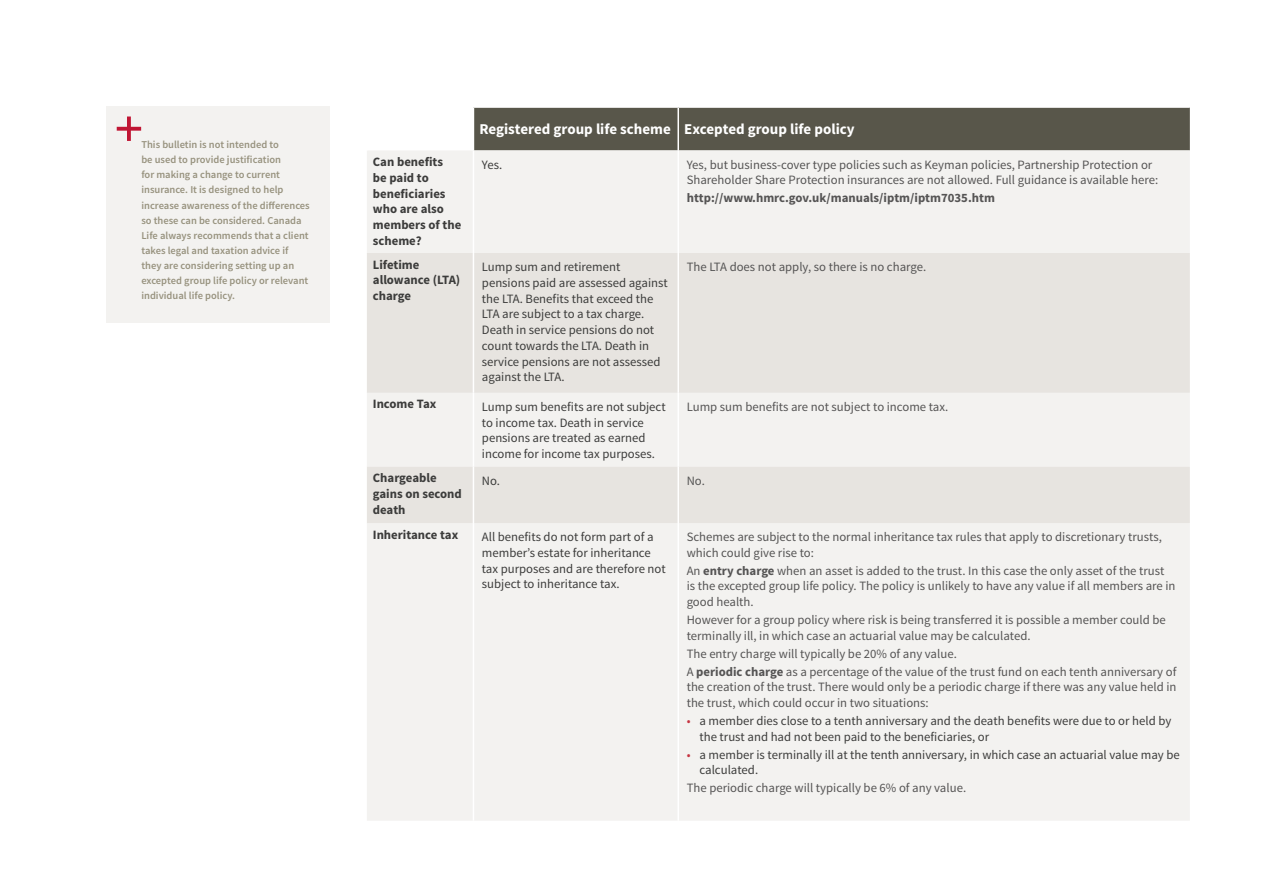
<style>
.page{position:relative;width:1263px;height:893px;background:#fff}
.page>*{position:absolute;margin:0;border:0;box-sizing:border-box;transform-origin:0 0}
.t1{font:700 15px "Source Sans Pro";color:#fff}
.t2{font:12.75px/15.8px "Source Sans Pro";color:#555454}
.t3{font:12.75px/15.8px "Source Sans Pro";color:#3c3c3b}
.t4{font:700 12.75px/15.8px "Source Sans Pro";color:#3c3c3b}
.t5{font:700 12.75px "Source Sans Pro";color:#555454}
.t6{font:600 10.5px/15px "Source Sans Pro";color:#97927e}
.s1{font-weight:700}
.s2{color:#c63441}
</style>
<div class="page">
<div style="left:474px;top:108px;width:716px;height:42px;background:#58564a"></div>
<div style="left:367px;top:150px;width:823px;height:671px;background:#f3f2f0"></div>
<svg style="left:367px;top:253px;width:823px;height:270px;fill:#e7e4e0"></svg>
<hr style="left:677px;top:108px;width:2px;height:42px;background:#fff">
<hr style="left:677px;top:150px;width:2px;height:103px;background:#fff">
<hr style="left:677px;top:253px;width:2px;height:140px;background:#fff">
<hr style="left:677px;top:393px;width:2px;height:74px;background:#fff">
<hr style="left:677px;top:467px;width:2px;height:56px;background:#fff">
<hr style="left:677px;top:523px;width:2px;height:298px;background:#fff">
<hr style="left:473px;top:150px;width:1px;height:103px;background:#fff">
<hr style="left:473px;top:253px;width:1px;height:140px;background:#fff">
<hr style="left:473px;top:393px;width:1px;height:74px;background:#fff">
<hr style="left:473px;top:467px;width:1px;height:56px;background:#fff">
<hr style="left:473px;top:523px;width:1px;height:298px;background:#fff">
<div style="left:106px;top:106px;width:224px;height:217px;background:#f3f2f0"></div>
<svg style="left:117px;top:117px;width:24px;height:24px"></svg>
<p class="t6" style="left:141px;top:138px;width:170px">This bulletin is not intended to<br>be used to provide justification<br>for making a change to current insurance. It is designed to help increase awareness of the differences so these can be considered. Canada Life always recommends that a client takes legal and taxation advice if they are considering setting up an excepted group life policy or relevant individual life policy.</p>
<p class="t1" style="left:479px;top:120px;width:377px">Registered group life scheme Excepted group life policy</p>
<p class="t4" style="left:373px;top:154px;width:90px">Can benefits<br>be paid to beneficiaries who are also members of the scheme?</p>
<p class="t3" style="left:482px;top:157px;width:22px">Yes.</p>
<p class="t2" style="left:687px;top:157px;width:473px">Yes, but business-cover type policies such as Keyman policies, Partnership Protection or<br>Shareholder Share Protection insurances are not allowed. Full guidance is available here:</p>
<p class="t5" style="left:687px;top:190px;width:310px">http://www.hmrc.gov.uk/manuals/iptm/iptm7035.htm</p>
<p class="t4" style="left:373px;top:257px;width:89px">Lifetime allowance (LTA) charge</p>
<p class="t3" style="left:482px;top:259px;width:187px">Lump sum and retirement pensions paid are assessed against the LTA. Benefits that exceed the<br>LTA are subject to a tax charge.<br>Death in service pensions do not count towards the LTA. Death in service pensions are not assessed against the LTA.</p>
<p class="t2" style="left:687px;top:259px;width:241px">The LTA does not apply, so there is no charge.</p>
<p class="t4" style="left:373px;top:397px;width:65px">Income Tax</p>
<p class="t3" style="left:482px;top:399px;width:185px">Lump sum benefits are not subject to income tax. Death in service pensions are treated as earned income for income tax purposes.</p>
<p class="t2" style="left:687px;top:399px;width:263px">Lump sum benefits are not subject to income tax.</p>
<p class="t4" style="left:373px;top:471px;width:91px">Chargeable gains on second death</p>
<p class="t3" style="left:482px;top:473px;width:20px">No.</p>
<p class="t2" style="left:687px;top:473px;width:20px">No.</p>
<p class="t4" style="left:373px;top:527px;width:87px">Inheritance tax</p>
<p class="t3" style="left:482px;top:529px;width:185px">All benefits do not form part of a member’s estate for inheritance tax purposes and are therefore not subject to inheritance tax.</p>
<p class="t2" style="left:687px;top:529px;width:477px">Schemes are subject to the normal inheritance tax rules that apply to discretionary trusts, which could give rise to:</p>
<p class="t2" style="left:687px;top:563px;width:490px">An <span class="s1">entry charge</span> when an asset is added to the trust. In this case the only asset of the trust is the excepted group life policy. The policy is unlikely to have any value if all members are in good health.</p>
<p class="t2" style="left:687px;top:612px;width:481px">However for a group policy where risk is being transferred it is possible a member could be terminally ill, in which case an actuarial value may be calculated.</p>
<p class="t2" style="left:687px;top:645px;width:491px;line-height:17.9px">The entry charge will typically be 20% of any value.<br>A <span class="s1">periodic charge</span> as a percentage of the value of the trust fund on each tenth anniversary of</p>
<p class="t2" style="left:687px;top:679px;width:491px">the creation of the trust. There would only be a periodic charge if there was any value held in the trust, which could occur in two situations:</p>
<p class="t3" style="left:699px;top:713px;width:473px;text-indent:-13px"><span class="s2">•</span> a member dies close to a tenth anniversary and the death benefits were due to or held by the trust and had not been paid to the beneficiaries, or</p>
<p class="t3" style="left:699px;top:747px;width:482px;text-indent:-13px"><span class="s2">•</span> a member is terminally ill at the tenth anniversary, in which case an actuarial value may be calculated.</p>
<p class="t2" style="left:687px;top:780px;width:281px">The periodic charge will typically be 6% of any value.</p>
</div>
